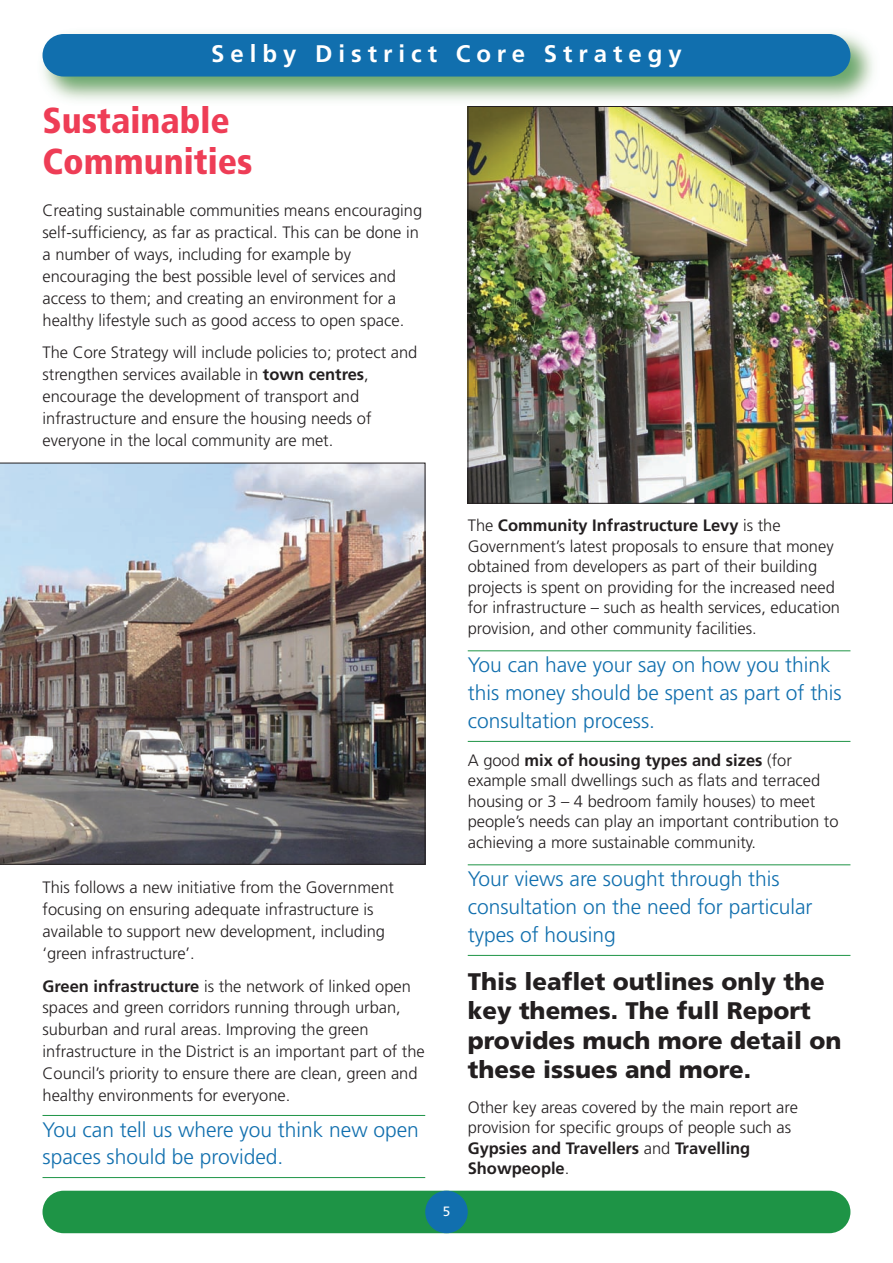
<style>
.page{position:relative;width:893px;height:1263px;background:#fff}
.page>*{position:absolute;margin:0;border:0;box-sizing:border-box;transform-origin:0 0}
.t1{font:900 condensed 36px/41.1px "Frutiger";color:#ee3d56}
.t2{font:900 24px/29.5px "Frutiger";color:#231f20}
.t3{font:700 24px "Frutiger";letter-spacing:.25em;color:#fff}
.t4{font:300 21px/27.9px "Frutiger";color:#116fae}
.t5{font:300 16.5px/21.9px "Frutiger";color:#231f20}
.t6{font:13.5px "Frutiger";color:#fff}
.s1{font-weight:700}
</style>
<div class="page">
<img style="left:42px;top:33px;width:831px;height:77px">
<div style="left:43px;top:34px;width:807px;height:43px;background:#116fae;border-radius:21px"></div>
<div style="left:43px;top:1191px;width:807px;height:42px;background:#1e9446;border-radius:21px"></div>
<div style="left:425px;top:1191px;width:43px;height:42px;background:#116fae;border-radius:21px"></div>
<hr style="left:43px;top:1115px;width:382px;height:1px;background:#1e9446">
<hr style="left:43px;top:1177px;width:382px;height:1px;background:#1e9446">
<hr style="left:468px;top:650px;width:382px;height:1px;background:#1e9446">
<hr style="left:468px;top:741px;width:382px;height:1px;background:#1e9446">
<hr style="left:468px;top:864px;width:382px;height:1px;background:#1e9446">
<hr style="left:468px;top:955px;width:382px;height:1px;background:#1e9446">
<img style="left:0;top:463px;width:425px;height:401px">
<img style="left:470px;top:108px;width:421px;height:393px">
<p class="t3" style="left:211px;top:44px;width:472px">Selby District Core Strategy</p>
<p class="t1" style="left:43px;top:103px;width:211px">Sustainable<br>Communities</p>
<p class="t5" style="left:43px;top:200px;width:381px">Creating sustainable communities means encouraging self-sufficiency, as far as practical. This can be done in a number of ways, including for example by encouraging the best possible level of services and access to them; and creating an environment for a healthy lifestyle such as good access to open space.</p>
<p class="t5" style="left:43px;top:343px;width:376px">The Core Strategy will include policies to; protect and strengthen services available in <span class="s1">town centres</span>, encourage the development of transport and infrastructure and ensure the housing needs of everyone in the local community are met.</p>
<p class="t5" style="left:43px;top:878px;width:353px">This follows a new initiative from the Government focusing on ensuring adequate infrastructure is available to support new development, including ‘green infrastructure’.</p>
<p class="t5" style="left:43px;top:976px;width:384px"><span class="s1">Green infrastructure</span> is the network of linked open spaces and green corridors running through urban, suburban and rural areas. Improving the green infrastructure in the District is an important part of the Council’s priority to ensure there are clean, green and healthy environments for everyone.</p>
<p class="t4" style="left:43px;top:1118px;width:378px;line-height:27.3px">You can tell us where you think new open spaces should be provided.</p>
<p class="t6" style="left:443px;top:1205px;width:9px">5</p>
<p class="t5" style="left:468px;top:516px;width:374px;line-height:20.5px">The <span class="s1">Community Infrastructure Levy</span> is the Government’s latest proposals to ensure that money obtained from developers as part of their building projects is spent on providing for the increased need for infrastructure – such as health services, education provision, and other community facilities.</p>
<p class="t4" style="left:468px;top:653px;width:376px">You can have your say on how you think this money should be spent as part of this consultation process.</p>
<p class="t5" style="left:468px;top:751px;width:372px;line-height:20.5px">A good <span class="s1">mix of housing types and sizes</span> (for example small dwellings such as flats and terraced housing or 3 – 4 bedroom family houses) to meet people’s needs can play an important contribution to achieving a more sustainable community.</p>
<p class="t4" style="left:468px;top:867px;width:346px">Your views are sought through this consultation on the need for particular types of housing</p>
<p class="t2" style="left:468px;top:968px;width:375px">This leaflet outlines only the key themes. The full Report provides much more detail on these issues and more.</p>
<p class="t5" style="left:468px;top:1098px;width:332px;line-height:20.5px">Other key areas covered by the main report are provision for specific groups of people such as <span class="s1">Gypsies and Travellers</span> and <span class="s1">Travelling Showpeople</span>.</p>
</div>
